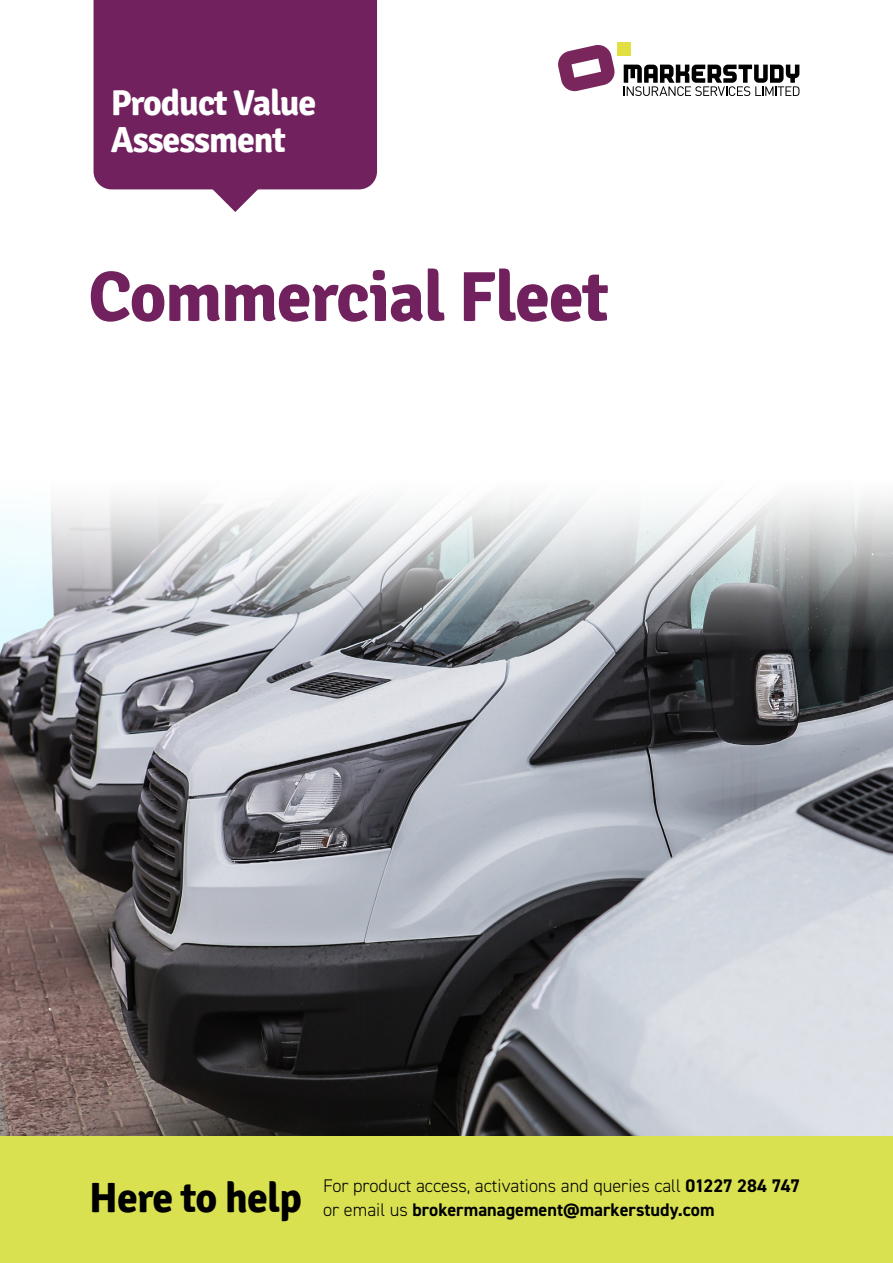
<style>
.page{position:relative;width:893px;height:1263px;background:#fff}
.page>*{position:absolute;margin:0;border:0;box-sizing:border-box;transform-origin:0 0}
.t1{font:700 70.8px "Signika";letter-spacing:-.02em;color:#70215e}
.t2{font:700 42px "Signika";letter-spacing:-.02em;color:#000}
.t3{font:700 36px/37.5px "Signika";letter-spacing:-.03em;color:#fff}
.t4{font:300 18.3px "DIN2014";color:#000}
.t5{font:700 18.3px "DIN2014";color:#000}
.s1{font-weight:700}
.s2{font-weight:300}
</style>
<div class="page">
<svg style="left:558px;top:45px;width:57px;height:47px"></svg>
<div style="left:617px;top:42px;width:14px;height:14px;background:#e1e040"></div>
<svg style="left:624px;top:65px;width:175px;height:31px"></svg>
<div style="left:0;top:1135px;width:893px;height:128px;background:#d9e151"></div>
<div style="left:94px;top:0;width:283px;height:189px;background:#70215e"></div>
<svg style="left:211px;top:164px;width:48px;height:48px"></svg>
<img style="left:0;top:676px;width:893px;height:459px">
<svg style="left:0;top:631px;width:893px;height:45px;background:#7a7d83"></svg>
<svg style="left:0;top:497px;width:893px;height:134px"></svg>
<p class="t3" style="left:111px;top:84px;width:207px">Product Value<br>Assessment</p>
<p class="t1" style="left:88px;top:254px;width:522px">Commercial Fleet</p>
<p class="t2" style="left:89px;top:1172px;width:214px">Here to help</p>
<p class="t4" style="left:323px;top:1175px;width:478px">For product access, activations and queries call <span class="s1">01227 284 747</span></p>
<p class="t5" style="left:323px;top:1198px;width:393px"><span class="s2">or email us</span> brokermanagement@markerstudy.com</p>
</div>
